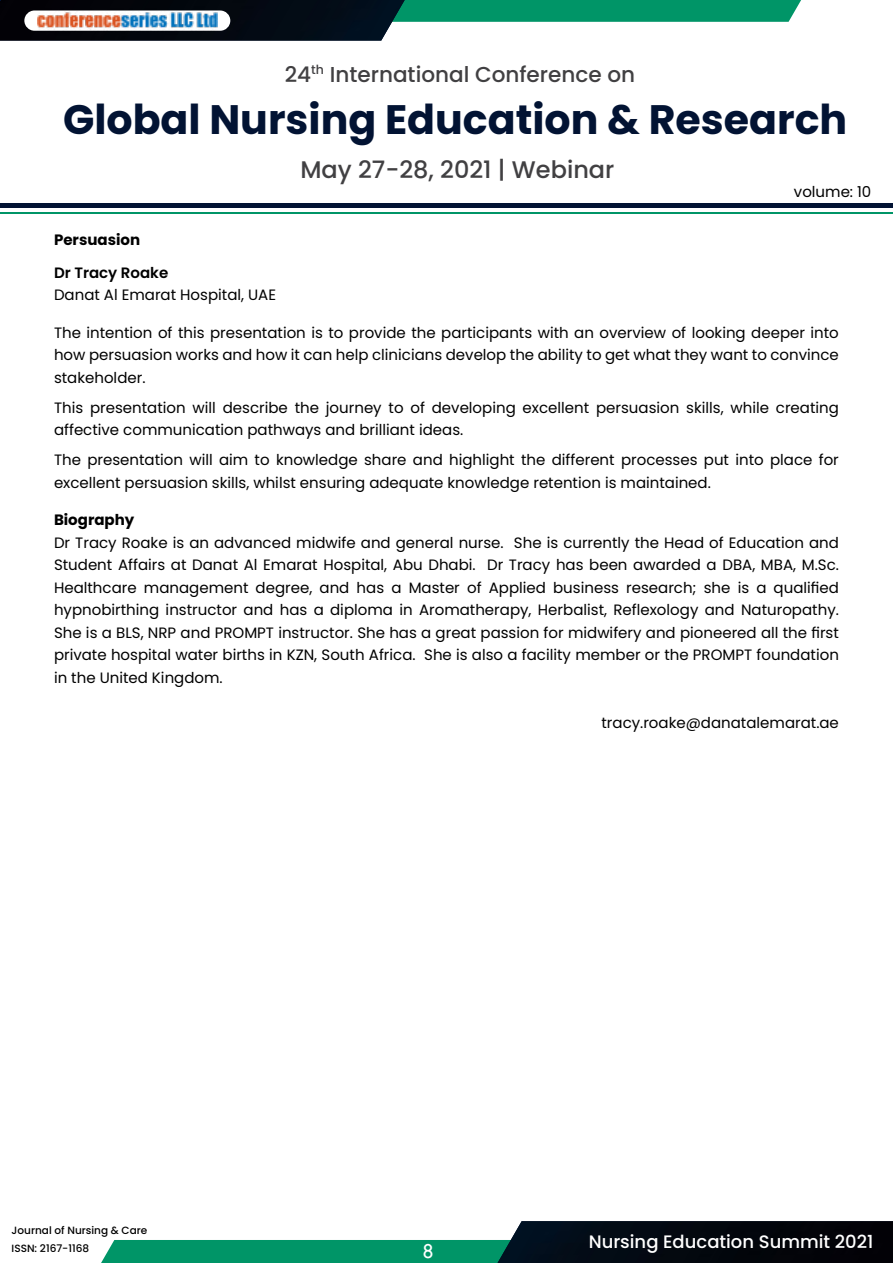
<style>
.page{position:relative;width:893px;height:1263px;background:#fff}
.page>*{position:absolute;margin:0;border:0;box-sizing:border-box;transform-origin:0 0}
.t1{font:700 41.1px "Poppins";color:#021333}
.t2{font:500 24px "Poppins";color:#414042}
.t3{font:500 21.6px "Poppins";color:#414042}
.t4{font:21.6px "Tw Cen";color:#fff;scale:.95 1}
.t5{font:500 18px "Poppins";color:#fff}
.t6{font:15px/22.5px "Poppins";color:#000;text-align:justify}
.t7{font:700 15px "Poppins";color:#000}
.t8{font:600 15px "Poppins";color:#000}
.t9{font:500 10.5px/18px "Poppins";color:#000}
</style>
<div class="page">
<div style="left:101px;top:1240px;width:393px;height:23px;background:#009567"></div>
<img style="left:494px;top:1221px;width:399px;height:42px">
<div style="left:409px;top:0;width:392px;height:22px;background:#009567"></div>
<img style="left:0;top:0;width:409px;height:41px">
<hr style="left:0;top:204px;width:893px;height:4px;background:#021333">
<hr style="left:0;top:213px;width:893px;height:1px;background:#009567">
<div style="left:24px;top:11px;width:206px;height:20px;background:#fff;border-radius:10px"></div>
<img style="left:37px;top:12px;width:180px;height:21px">
<h3 class="t3" style="left:285px;top:62px;width:352px">24<sup>th</sup> International Conference on</h3>
<h1 class="t1" style="left:63px;top:95px;width:786px">Global Nursing Education &amp; Research</h1>
<h2 class="t2" style="left:300px;top:155px;width:315px">May 27-28, 2021 | Webinar</h2>
<p class="t6" style="left:794px;top:181px;width:79px">volume: 10</p>
<p class="t7" style="left:54px;top:231px;width:88px">Persuasion</p>
<p class="t8" style="left:54px;top:264px;width:116px">Dr Tracy Roake</p>
<p class="t6" style="left:54px;top:284px;width:224px">Danat Al Emarat Hospital, UAE</p>
<p class="t6" style="left:54px;top:321px;width:786px">The intention of this presentation is to provide the participants with an overview of looking deeper into how persuasion works and how it can help clinicians develop the ability to get what they want to convince stakeholder.</p>
<p class="t6" style="left:54px;top:396px;width:786px">This presentation will describe the journey to of developing excellent persuasion skills, while creating affective communication pathways and brilliant ideas.</p>
<p class="t6" style="left:54px;top:449px;width:786px">The presentation will aim to knowledge share and highlight the different processes put into place for excellent persuasion skills, whilst ensuring adequate knowledge retention is maintained.</p>
<p class="t7" style="left:54px;top:511px;width:82px">Biography</p>
<p class="t6" style="left:54px;top:531px;width:786px">Dr Tracy Roake is an advanced midwife and general nurse. She is currently the Head of Education and Student Affairs at Danat Al Emarat Hospital, Abu Dhabi. Dr Tracy has been awarded a DBA, MBA, M.Sc.<br>Healthcare management degree, and has a Master of Applied business research; she is a qualified hypnobirthing instructor and has a diploma in Aromatherapy, Herbalist, Reflexology and Naturopathy.<br>She is a BLS, NRP and PROMPT instructor. She has a great passion for midwifery and pioneered all the first private hospital water births in KZN, South Africa. She is also a facility member or the PROMPT foundation in the United Kingdom.</p>
<p class="t6" style="left:601px;top:711px;width:239px">tracy.roake@danatalemarat.ae</p>
<p class="t9" style="left:12px;top:1221px;width:137px">Journal of Nursing &amp; Care<br>ISSN: 2167-1168</p>
<h3 class="t4" style="left:423px;top:1238px;width:13px">8</h3>
<p class="t5" style="left:589px;top:1231px;width:286px">Nursing Education Summit 2021</p>
</div>
